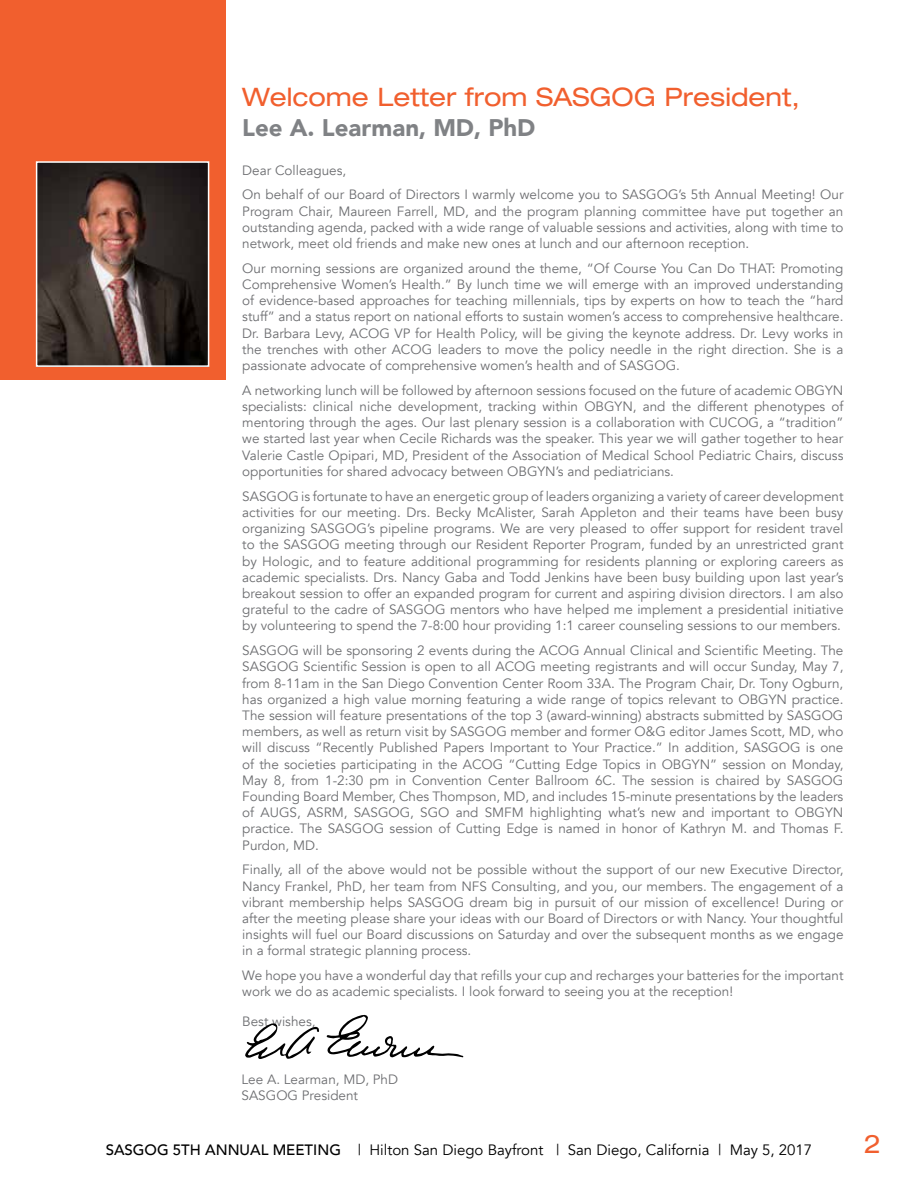
<style>
.page{position:relative;width:918px;height:1188px;background:#fff}
.page>*{position:absolute;margin:0;border:0;box-sizing:border-box;transform-origin:0 0}
.t1{font:expanded 25.5px "Helvetica Neue LT Std";color:#f15f2e}
.t2{font:900 24px "Avenir";color:#808285}
.t3{font:15px "Avenir";color:#000}
.t4{font:13.5px/16.2px "Avenir";color:#6d6e71;text-align:justify}
.s1{font-weight:500}
</style>
<div class="page">
<div style="left:0;top:0;width:226px;height:379px;background:#f15f2e"></div>
<img style="left:39px;top:164px;width:167px;height:200px">
<div style="left:36px;top:161px;width:173px;height:206px;border:2px solid #fff"></div>
<svg style="left:245px;top:1023px;width:74px;height:36px"></svg>
<svg style="left:327px;top:1015px;width:136px;height:43px"></svg>
<h1 class="t1" style="left:242px;top:81px;width:352px">Welcome Letter from SASGOG</h1>
<h1 class="t1" style="left:664px;top:81px;width:137px">President,</h1>
<h2 class="t2" style="left:242px;top:107px;width:295px">Lee A. Learman, MD, PhD</h2>
<p class="t4" style="left:242px;top:158px;width:603px;line-height:24.9px">Dear Colleagues,<br>On behalf of our Board of Directors I warmly welcome you to SASGOG’s 5th Annual Meeting! Our</p>
<p class="t4" style="left:242px;top:203px;width:603px">Program Chair, Maureen Farrell, MD, and the program planning committee have put together an outstanding agenda, packed with a wide range of valuable sessions and activities, along with time to network, meet old friends and make new ones at lunch and our afternoon reception.</p>
<p class="t4" style="left:242px;top:260px;width:603px">Our morning sessions are organized around the theme, “Of Course You Can Do THAT: Promoting Comprehensive Women’s Health.” By lunch time we will emerge with an improved understanding of evidence-based approaches for teaching millennials, tips by experts on how to teach the “hard stuff” and a status report on national efforts to sustain women’s access to comprehensive healthcare.<br>Dr. Barbara Levy, ACOG VP for Health Policy, will be giving the keynote address. Dr. Levy works in the trenches with other ACOG leaders to move the policy needle in the right direction. She is a passionate advocate of comprehensive women’s health and of SASGOG.</p>
<p class="t4" style="left:242px;top:382px;width:603px">A networking lunch will be followed by afternoon sessions focused on the future of academic OBGYN specialists: clinical niche development, tracking within OBGYN, and the different phenotypes of mentoring through the ages. Our last plenary session is a collaboration with CUCOG, a “tradition” we started last year when Cecile Richards was the speaker. This year we will gather together to hear Valerie Castle Opipari, MD, President of the Association of Medical School Pediatric Chairs, discuss opportunities for shared advocacy between OBGYN’s and pediatricians.</p>
<p class="t4" style="left:242px;top:488px;width:603px">SASGOG is fortunate to have an energetic group of leaders organizing a variety of career development activities for our meeting. Drs. Becky McAlister, Sarah Appleton and their teams have been busy organizing SASGOG’s pipeline programs. We are very pleased to offer support for resident travel to the SASGOG meeting through our Resident Reporter Program, funded by an unrestricted grant by Hologic, and to feature additional programming for residents planning or exploring careers as academic specialists. Drs. Nancy Gaba and Todd Jenkins have been busy building upon last year’s breakout session to offer an expanded program for current and aspiring division directors. I am also grateful to the cadre of SASGOG mentors who have helped me implement a presidential initiative by volunteering to spend the 7-8:00 hour providing 1:1 career counseling sessions to our members.</p>
<p class="t4" style="left:242px;top:643px;width:603px">SASGOG will be sponsoring 2 events during the ACOG Annual Clinical and Scientific Meeting. The SASGOG Scientific Session is open to all ACOG meeting registrants and will occur Sunday, May 7, from 8-11am in the San Diego Convention Center Room 33A. The Program Chair, Dr. Tony Ogburn, has organized a high value morning featuring a wide range of topics relevant to OBGYN practice.<br>The session will feature presentations of the top 3 (award-winning) abstracts submitted by SASGOG members, as well as return visit by SASGOG member and former O&amp;G editor James Scott, MD, who will discuss “Recently Published Papers Important to Your Practice.” In addition, SASGOG is one of the societies participating in the ACOG “Cutting Edge Topics in OBGYN” session on Monday, May 8, from 1-2:30 pm in Convention Center Ballroom 6C. The session is chaired by SASGOG Founding Board Member, Ches Thompson, MD, and includes 15-minute presentations by the leaders of AUGS, ASRM, SASGOG, SGO and SMFM highlighting what’s new and important to OBGYN practice. The SASGOG session of Cutting Edge is named in honor of Kathryn M. and Thomas F.<br>Purdon, MD.</p>
<p class="t4" style="left:242px;top:862px;width:603px">Finally, all of the above would not be possible without the support of our new Executive Director, Nancy Frankel, PhD, her team from NFS Consulting, and you, our members. The engagement of a vibrant membership helps SASGOG dream big in pursuit of our mission of excellence! During or after the meeting please share your ideas with our Board of Directors or with Nancy. Your thoughtful insights will fuel our Board discussions on Saturday and over the subsequent months as we engage in a formal strategic planning process.</p>
<p class="t4" style="left:242px;top:968px;width:603px">We hope you have a wonderful day that refills your cup and recharges your batteries for the important work we do as academic specialists. I look forward to seeing you at the reception!</p>
<p class="t4" style="left:242px;top:1014px;width:75px">Best wishes,</p>
<p class="t4" style="left:242px;top:1071px;width:158px">Lee A. Learman, MD, PhD<br>SASGOG President</p>
<p class="t3" style="left:106px;top:1141px;width:708px"><span class="s1">SASGOG 5TH ANNUAL MEETING</span> | Hilton San Diego Bayfront | San Diego, California | May 5, 2017</p>
<h1 class="t1" style="left:864px;top:1128px;width:19px">2</h1>
</div>
